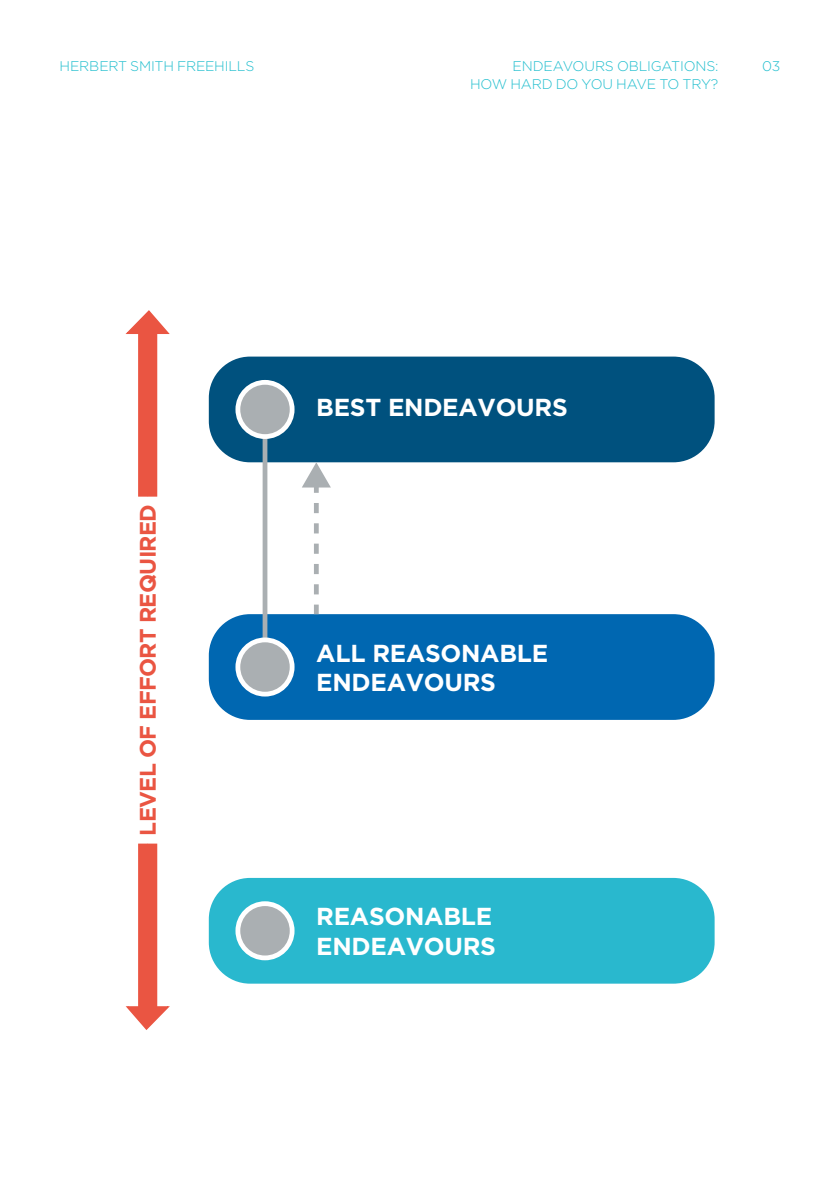
<style>
.page{position:relative;width:840px;height:1191px;background:#fff}
.page>*{position:absolute;margin:0;border:0;box-sizing:border-box;transform-origin:0 0}
.t1{font:700 24.6px/29.4px "Gotham";letter-spacing:-.01em;color:#fff}
.t2{font:700 22.6px "Gotham";letter-spacing:-.03em;color:#ea5542}
.t3{font:300 14px "Gotham";letter-spacing:-.015em;color:#21bece}
</style>
<div class="page">
<svg style="left:125px;top:1004px;width:45px;height:26px"></svg>
<div style="left:138px;top:843px;width:19px;height:175px;background:#ea5542"></div>
<svg style="left:125px;top:310px;width:45px;height:25px"></svg>
<div style="left:138px;top:322px;width:19px;height:174px;background:#ea5542"></div>
<div style="left:209px;top:356px;width:505px;height:106px;background:#00517e;border-radius:41px"></div>
<div style="left:209px;top:614px;width:505px;height:106px;background:#0067b1;border-radius:41px"></div>
<div style="left:209px;top:878px;width:505px;height:105px;background:#29b8ce;border-radius:41px"></div>
<div style="left:238px;top:903px;width:54px;height:55px;background:#aaafb2;border-radius:50%"></div>
<div style="left:235px;top:901px;width:59px;height:59px;border:5px solid #fff;border-radius:50%"></div>
<div style="left:262px;top:436px;width:5px;height:204px;background:#aaafb2"></div>
<svg style="left:314px;top:487px;width:4px;height:6px"></svg>
<svg style="left:314px;top:503px;width:4px;height:92px"></svg>
<hr style="left:314px;top:604px;width:4px;height:10px;background:#aaafb2">
<svg style="left:301px;top:462px;width:30px;height:25px"></svg>
<div style="left:238px;top:382px;width:54px;height:54px;background:#aaafb2;border-radius:50%"></div>
<div style="left:235px;top:380px;width:59px;height:59px;border:5px solid #fff;border-radius:50%"></div>
<div style="left:238px;top:640px;width:54px;height:54px;background:#aaafb2;border-radius:50%"></div>
<div style="left:235px;top:637px;width:59px;height:59px;border:5px solid #fff;border-radius:50%"></div>
<p class="t3" style="left:60px;top:57px;width:196px">HERBERT SMITH FREEHILLS</p>
<p class="t3" style="left:512px;top:57px;width:207px">ENDEAVOURS OBLIGATIONS:</p>
<p class="t3" style="left:761px;top:57px;width:20px">03</p>
<p class="t3" style="left:470px;top:75px;width:250px">HOW HARD DO YOU HAVE TO TRY?</p>
<p class="t2" style="left:133px;top:835px;width:333px;rotate:-90deg">LEVEL OF EFFORT REQUIRED</p>
<p class="t1" style="left:316px;top:393px;width:253px">BEST ENDEAVOURS</p>
<p class="t1" style="left:316px;top:638px;width:233px">ALL REASONABLE<br>ENDEAVOURS</p>
<p class="t1" style="left:316px;top:901px;width:181px">REASONABLE<br>ENDEAVOURS</p>
</div>
